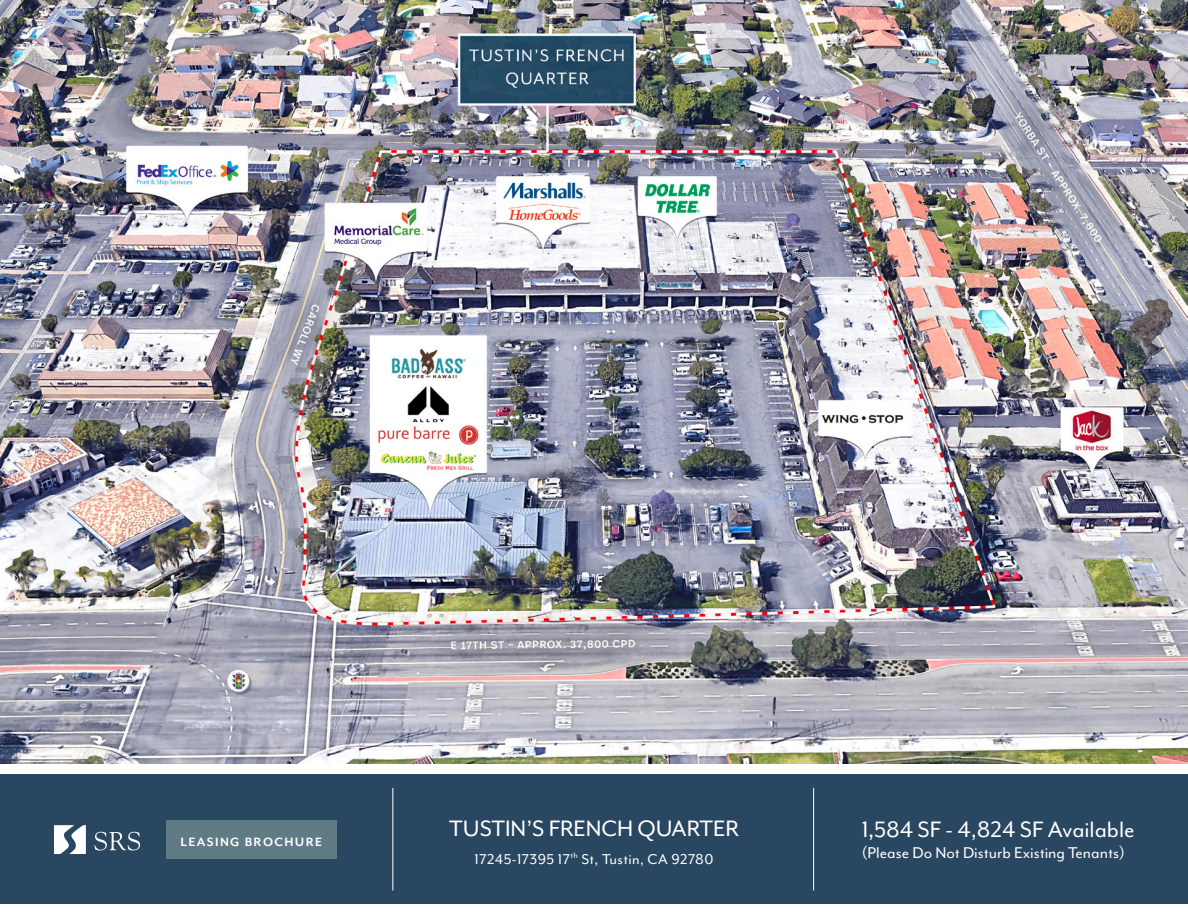
<style>
.page{position:relative;width:1188px;height:918px;background:#fff}
.page>*{position:absolute;margin:0;border:0;box-sizing:border-box;transform-origin:0 0}
.t1{font:25.65px "Mr Eaves Mod OT";color:#fff}
.t2{font:18px "Mr Eaves Mod OT";color:#fff}
.t3{font:16.35px "Mr Eaves Mod OT";letter-spacing:.025em;color:#fff}
.t4{font:700 13.8px "Mr Eaves Mod OT";letter-spacing:.1em;color:#fff}
</style>
<div class="page">
<img style="left:0;top:0;width:1188px;height:764px">
<div style="left:0;top:774px;width:1188px;height:130px;background:#294761"></div>
<hr style="left:813px;top:788px;width:1px;height:102px;background:#fff">
<hr style="left:392px;top:788px;width:1px;height:102px;background:#fff">
<svg style="left:94px;top:831px;width:46px;height:19px"></svg>
<svg style="left:54px;top:825px;width:32px;height:28px"></svg>
<div style="left:166px;top:820px;width:170px;height:38px;background:#607b86"></div>
<p class="t4" style="left:181px;top:834px;width:143px">LEASING BROCHURE</p>
<p class="t1" style="left:449px;top:814px;width:291px">TUSTIN’S FRENCH QUARTER</p>
<p class="t3" style="left:475px;top:850px;width:240px">17245-17395 17<sup>th</sup> St, Tustin, CA 92780</p>
<p class="t1" style="left:862px;top:815px;width:274px">1,584 SF - 4,824 SF Available</p>
<p class="t2" style="left:862px;top:843px;width:265px">(Please Do Not Disturb Existing Tenants)</p>
</div>
